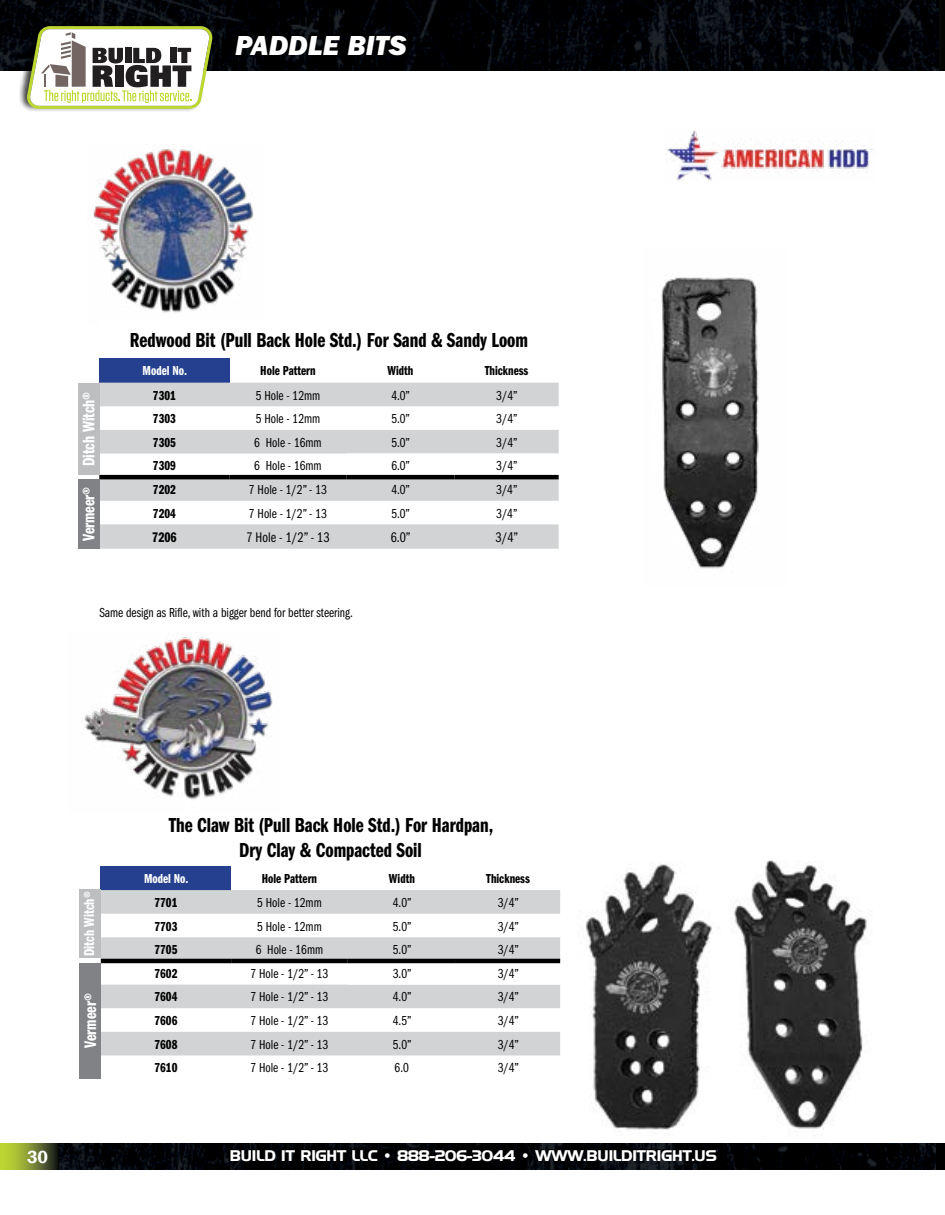
<style>
.page{position:relative;width:945px;height:1215px;background:#fff}
.page>*{position:absolute;margin:0;border:0;box-sizing:border-box;transform-origin:0 0}
.t1{font:italic 800 28.5px "Franklin Gothic";color:#fff}
.t2{font:21px/25.2px "Franklin Gothic Demi Cmpr";color:#000;text-align:center}
.t3{font:600 18px "Franklin Gothic";color:#fff}
.t4{font:17.25px "Franklin Gothic Demi Cmpr";color:#fff}
.t5{font:700 15px "Hanzel";color:#fff}
.t6{font:15px "Franklin Gothic Demi Cmpr";color:#fff}
.t7{font:14.4px "Franklin Gothic Book Cmpr";color:#000}
.t8{font:14.4px "Franklin Gothic Demi Cmpr";color:#000}
.t9{font:13.5px "Franklin Gothic Book Cmpr";color:#000}
.t10{font:13.5px "Franklin Gothic Demi Cmpr";color:#000}
.t11{font:13.5px "Franklin Gothic Demi Cmpr";color:#fff}
</style>
<div class="page">
<img style="left:58px;top:1143px;width:877px;height:27px">
<svg style="left:0;top:1143px;width:58px;height:27px;background:#7d8c2f"></svg>
<div style="left:228px;top:1149px;width:487px;height:11px;background:#000"></div>
<img style="left:0;top:0;width:938px;height:71px">
<div style="left:19px;top:19px;width:194px;height:93px;background:#000;opacity:.75"></div>
<svg style="left:27px;top:26px;width:185px;height:83px"></svg>
<img style="left:667px;top:130px;width:206px;height:51px">
<img style="left:585px;top:864px;width:134px;height:266px">
<img style="left:660px;top:277px;width:99px;height:292px">
<img style="left:734px;top:860px;width:138px;height:276px">
<img style="left:93px;top:144px;width:161px;height:169px">
<img style="left:82px;top:635px;width:191px;height:165px">
<div style="left:99px;top:358px;width:131px;height:25px;background:#25408f"></div>
<svg style="left:99px;top:383px;width:460px;height:166px;fill:#d1d3d4"></svg>
<svg style="left:346px;top:454px;width:213px;height:21px"></svg>
<hr style="left:99px;top:475px;width:131px;height:4px;background:#000">
<hr style="left:230px;top:475px;width:116px;height:4px;background:#000">
<hr style="left:346px;top:475px;width:108px;height:4px;background:#000">
<hr style="left:454px;top:475px;width:105px;height:4px;background:#000">
<div style="left:78px;top:383px;width:21px;height:92px;background:#bcbec0"></div>
<div style="left:78px;top:479px;width:21px;height:70px;background:#808285"></div>
<svg style="left:101px;top:866px;width:459px;height:190px"></svg>
<svg style="left:101px;top:890px;width:459px;height:165px;fill:#d1d3d4"></svg>
<svg style="left:348px;top:963px;width:212px;height:22px"></svg>
<hr style="left:101px;top:959px;width:130px;height:4px;background:#000">
<hr style="left:231px;top:959px;width:117px;height:4px;background:#000">
<hr style="left:348px;top:959px;width:108px;height:4px;background:#000">
<hr style="left:456px;top:959px;width:104px;height:4px;background:#000">
<div style="left:80px;top:890px;width:21px;height:68px;background:#bcbec0"></div>
<div style="left:80px;top:963px;width:21px;height:116px;background:#808285"></div>
<div style="left:233px;top:35px;width:172px;height:19px;background:#000"></div>
<h1 class="t1" style="left:235px;top:29px;width:173px">PADDLE BITS</h1>
<p class="t4" style="left:79px;top:466px;width:76px;rotate:-90deg">Ditch Witch®</p>
<p class="t4" style="left:79px;top:541px;width:56px;rotate:-90deg">Vermeer®</p>
<h2 class="t2" style="left:130px;top:327px;width:400px">Redwood Bit (Pull Back Hole Std.) For Sand &amp; Sandy Loom</h2>
<p class="t11" style="left:143px;top:363px;width:46px">Model No.</p>
<p class="t10" style="left:260px;top:363px;width:57px">Hole Pattern</p>
<p class="t10" style="left:387px;top:363px;width:28px">Width</p>
<p class="t10" style="left:485px;top:363px;width:45px">Thickness</p>
<p class="t10" style="left:153px;top:388px;width:25px">7301</p>
<p class="t9" style="left:256px;top:388px;width:66px">5 Hole - 12mm</p>
<p class="t9" style="left:391px;top:388px;width:20px">4.0”</p>
<p class="t9" style="left:496px;top:388px;width:23px">3/4”</p>
<p class="t10" style="left:153px;top:411px;width:25px">7303</p>
<p class="t9" style="left:256px;top:411px;width:66px">5 Hole - 12mm</p>
<p class="t9" style="left:391px;top:411px;width:20px">5.0”</p>
<p class="t9" style="left:496px;top:411px;width:23px">3/4”</p>
<p class="t10" style="left:153px;top:435px;width:25px">7305</p>
<p class="t9" style="left:254px;top:435px;width:69px">6 Hole - 16mm</p>
<p class="t9" style="left:391px;top:435px;width:20px">5.0”</p>
<p class="t9" style="left:496px;top:435px;width:23px">3/4”</p>
<p class="t10" style="left:153px;top:459px;width:25px">7309</p>
<p class="t9" style="left:254px;top:459px;width:69px">6 Hole - 16mm</p>
<p class="t9" style="left:391px;top:459px;width:20px">6.0”</p>
<p class="t9" style="left:496px;top:459px;width:23px">3/4”</p>
<p class="t10" style="left:153px;top:482px;width:25px">7202</p>
<p class="t9" style="left:249px;top:482px;width:79px">7 Hole - 1/2” - 13</p>
<p class="t9" style="left:391px;top:482px;width:20px">4.0”</p>
<p class="t9" style="left:496px;top:482px;width:23px">3/4”</p>
<p class="t10" style="left:153px;top:506px;width:25px">7204</p>
<p class="t9" style="left:249px;top:506px;width:79px">7 Hole - 1/2” - 13</p>
<p class="t9" style="left:391px;top:506px;width:20px">5.0”</p>
<p class="t9" style="left:496px;top:506px;width:23px">3/4”</p>
<p class="t8" style="left:152px;top:529px;width:26px">7206</p>
<p class="t7" style="left:246px;top:529px;width:85px">7 Hole - 1/2” - 13</p>
<p class="t7" style="left:391px;top:529px;width:21px">6.0”</p>
<p class="t7" style="left:496px;top:529px;width:24px">3/4”</p>
<p class="t9" style="left:99px;top:606px;width:255px">Same design as Rifle, with a bigger bend for better steering.</p>
<p class="t6" style="left:81px;top:956px;width:66px;rotate:-90deg">Ditch Witch®</p>
<p class="t4" style="left:81px;top:1048px;width:56px;rotate:-90deg">Vermeer®</p>
<h2 class="t2" style="left:169px;top:813px;width:326px">The Claw Bit (Pull Back Hole Std.) For Hardpan,<br>Dry Clay &amp; Compacted Soil</h2>
<p class="t11" style="left:144px;top:871px;width:46px">Model No.</p>
<p class="t10" style="left:262px;top:871px;width:57px">Hole Pattern</p>
<p class="t10" style="left:389px;top:871px;width:28px">Width</p>
<p class="t10" style="left:486px;top:871px;width:45px">Thickness</p>
<p class="t10" style="left:154px;top:895px;width:25px">7701</p>
<p class="t9" style="left:257px;top:895px;width:66px">5 Hole - 12mm</p>
<p class="t9" style="left:393px;top:895px;width:20px">4.0”</p>
<p class="t9" style="left:498px;top:895px;width:23px">3/4”</p>
<p class="t10" style="left:154px;top:919px;width:25px">7703</p>
<p class="t9" style="left:257px;top:919px;width:66px">5 Hole - 12mm</p>
<p class="t9" style="left:393px;top:919px;width:20px">5.0”</p>
<p class="t9" style="left:498px;top:919px;width:23px">3/4”</p>
<p class="t10" style="left:154px;top:942px;width:25px">7705</p>
<p class="t9" style="left:256px;top:942px;width:69px">6 Hole - 16mm</p>
<p class="t9" style="left:393px;top:942px;width:20px">5.0”</p>
<p class="t9" style="left:498px;top:942px;width:23px">3/4”</p>
<p class="t10" style="left:154px;top:966px;width:25px">7602</p>
<p class="t9" style="left:250px;top:966px;width:79px">7 Hole - 1/2” - 13</p>
<p class="t9" style="left:393px;top:966px;width:20px">3.0”</p>
<p class="t9" style="left:498px;top:966px;width:23px">3/4”</p>
<p class="t10" style="left:154px;top:990px;width:25px">7604</p>
<p class="t9" style="left:250px;top:990px;width:79px">7 Hole - 1/2” - 13</p>
<p class="t9" style="left:393px;top:990px;width:20px">4.0”</p>
<p class="t9" style="left:498px;top:990px;width:23px">3/4”</p>
<p class="t10" style="left:154px;top:1013px;width:25px">7606</p>
<p class="t9" style="left:250px;top:1013px;width:79px">7 Hole - 1/2” - 13</p>
<p class="t9" style="left:393px;top:1013px;width:20px">4.5”</p>
<p class="t9" style="left:498px;top:1013px;width:23px">3/4”</p>
<p class="t10" style="left:154px;top:1037px;width:25px">7608</p>
<p class="t9" style="left:250px;top:1037px;width:79px">7 Hole - 1/2” - 13</p>
<p class="t9" style="left:393px;top:1037px;width:20px">5.0”</p>
<p class="t9" style="left:498px;top:1037px;width:23px">3/4”</p>
<p class="t10" style="left:154px;top:1060px;width:25px">7610</p>
<p class="t9" style="left:250px;top:1061px;width:79px">7 Hole - 1/2” - 13</p>
<p class="t9" style="left:395px;top:1061px;width:16px">6.0</p>
<p class="t9" style="left:498px;top:1061px;width:23px">3/4”</p>
<h3 class="t3" style="left:27px;top:1146px;width:23px">30</h3>
<p class="t5" style="left:230px;top:1147px;width:489px">BUILD IT RIGHT LLC • 888-206-3044 • WWW.BUILDITRIGHT.US</p>
</div>
